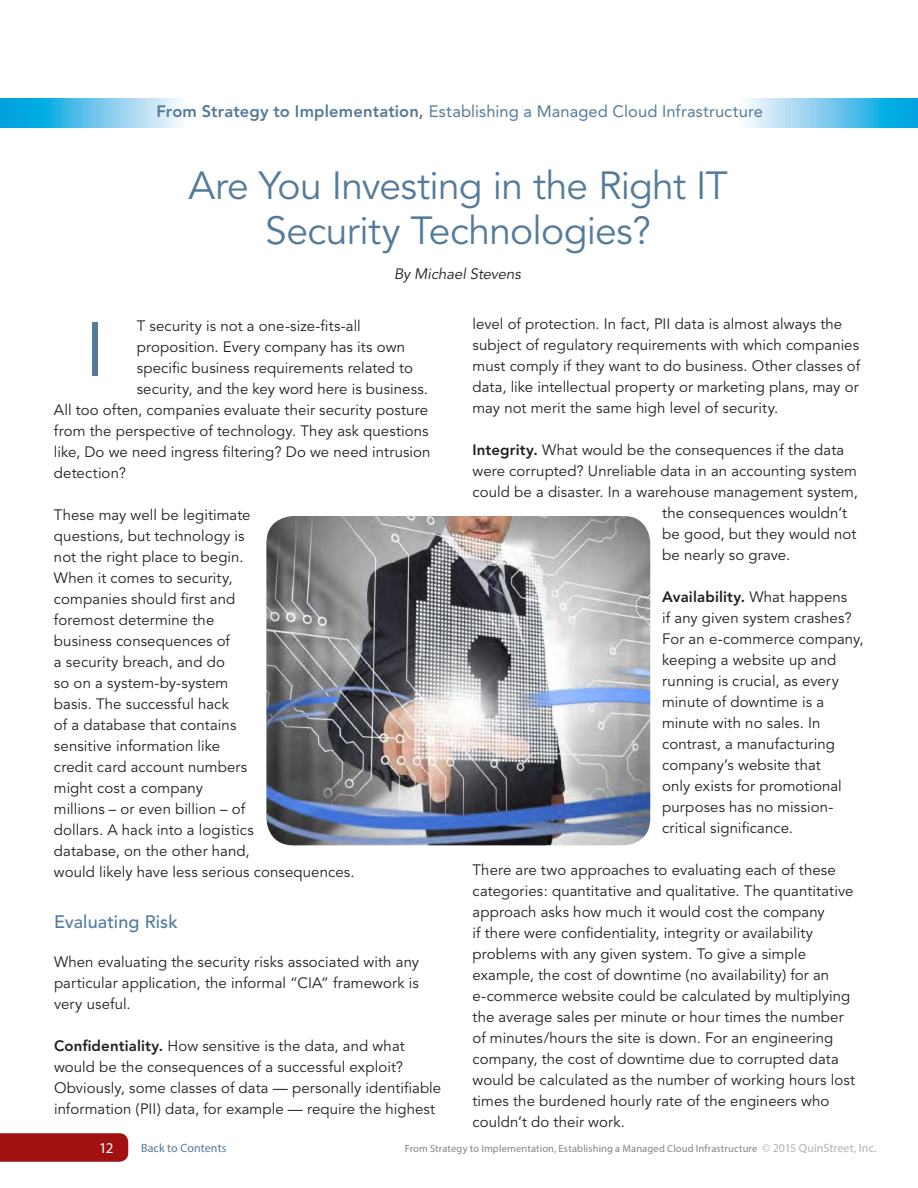
<style>
.page{position:relative;width:918px;height:1188px;background:#fff}
.page>*{position:absolute;margin:0;border:0;box-sizing:border-box;transform-origin:0 0}
.t1{font:75px "Avenir";color:#547b9b}
.t2{font:39px/45px "Avenir";letter-spacing:-.02em;color:#547b9b;text-align:center}
.t3{font:500 18px "Avenir";letter-spacing:.005em;color:#547b9b}
.t4{font:16.5px "Avenir";letter-spacing:.005em;color:#547b9b}
.t5{font:15px/21px "Avenir";letter-spacing:.005em;color:#231f20}
.t6{font:italic 15px "Avenir";letter-spacing:-.005em;color:#231f20}
.t7{font:15px "Myriad Pro";color:#fff}
.t8{font:12px "Myriad Pro";letter-spacing:.005em;color:#547b9b}
.t9{font:10.5px "Myriad Pro";letter-spacing:.015em;color:#828487}
.s1{font-weight:800}
.s2{font-size:12px;color:#b1b2b6}
</style>
<div class="page">
<svg style="left:0;top:1133px;width:128px;height:29px;background:#a31616"></svg>
<svg style="left:0;top:99px;width:918px;height:28px"></svg>
<div style="left:364px;top:95px;width:191px;height:36px;background:#fff"></div>
<img style="left:266px;top:516px;width:384px;height:329px">
<p class="t4" style="left:157px;top:102px;width:608px"><span class="s1">From Strategy to Implementation,</span> Establishing a Managed Cloud Infrastructure</p>
<h2 class="t2" style="left:189px;top:164px;width:541px">Are You Investing in the Right IT<br>Security Technologies?</h2>
<p class="t6" style="left:394px;top:265px;width:129px">By Michael Stevens</p>
<p class="t5" style="left:137px;top:315px;width:226px">T security is not a one-size-fits-all</p>
<p class="t5" style="left:137px;top:336px;width:270px">proposition. Every company has its own</p>
<p class="t5" style="left:137px;top:357px;width:278px">specific business requirements related to</p>
<p class="t5" style="left:137px;top:378px;width:293px">security, and the key word here is business.</p>
<p class="t5" style="left:54px;top:399px;width:376px">All too often, companies evaluate their security posture</p>
<p class="t5" style="left:54px;top:420px;width:376px">from the perspective of technology. They ask questions</p>
<p class="t5" style="left:54px;top:441px;width:378px">like, Do we need ingress filtering? Do we need intrusion</p>
<p class="t5" style="left:54px;top:462px;width:74px">detection?</p>
<p class="t5" style="left:54px;top:504px;width:302px">These may well be legitimate<br>questions, but technology is<br>not the right place to begin.<br>When it comes to security,<br>companies should first and<br>foremost determine the<br>business consequences of<br>a security breach, and do<br>so on a system-by-system<br>basis. The successful hack<br>of a database that contains<br>sensitive information like<br>credit card account numbers<br>might cost a company<br>millions – or even billion – of<br>dollars. A hack into a logistics<br>database, on the other hand,<br>would likely have less serious consequences.</p>
<p class="t3" style="left:54px;top:911px;width:125px">Evaluating Risk</p>
<p class="t5" style="left:54px;top:951px;width:367px;text-align:justify">When evaluating the security risks associated with any particular application, the informal “CIA” framework is very useful.</p>
<p class="t5" style="left:54px;top:1035px;width:389px"><span class="s1">Confidentiality.</span> How sensitive is the data, and what would be the consequences of a successful exploit?<br>Obviously, some classes of data — personally identifiable information (PII) data, for example — require the highest</p>
<h1 class="t1" style="left:85px;top:306px;width:21px">I</h1>
<p class="t5" style="left:472px;top:314px;width:389px">level of protection. In fact, PII data is almost always the subject of regulatory requirements with which companies must comply if they want to do business. Other classes of data, like intellectual property or marketing plans, may or may not merit the same high level of security.</p>
<p class="t5" style="left:472px;top:440px;width:373px"><span class="s1">Integrity.</span> What would be the consequences if the data</p>
<p class="t5" style="left:472px;top:461px;width:386px">were corrupted? Unreliable data in an accounting system</p>
<p class="t5" style="left:472px;top:482px;width:387px">could be a disaster. In a warehouse management system,</p>
<p class="t5" style="left:662px;top:503px;width:186px">the consequences wouldn’t</p>
<p class="t5" style="left:662px;top:524px;width:196px">be good, but they would not</p>
<p class="t5" style="left:662px;top:545px;width:129px">be nearly so grave.</p>
<p class="t5" style="left:662px;top:587px;width:203px"><span class="s1">Availability.</span> What happens<br>if any given system crashes?<br>For an e-commerce company, keeping a website up and running is crucial, as every minute of downtime is a minute with no sales. In contrast, a manufacturing company’s website that<br>only exists for promotional purposes has no mission&shy;critical significance.</p>
<p class="t5" style="left:472px;top:860px;width:384px">There are two approaches to evaluating each of these categories: quantitative and qualitative. The quantitative approach asks how much it would cost the company<br>if there were confidentiality, integrity or availability problems with any given system. To give a simple example, the cost of downtime (no availability) for an e-commerce website could be calculated by multiplying the average sales per minute or hour times the number of minutes/hours the site is down. For an engineering company, the cost of downtime due to corrupted data would be calculated as the number of working hours lost times the burdened hourly rate of the engineers who couldn’t do their work.</p>
<p class="t7" style="left:99px;top:1138px;width:16px">12</p>
<p class="t8" style="left:141px;top:1141px;width:87px">Back to Contents</p>
<p class="t9" style="left:405px;top:1142px;width:474px">From Strategy to Implementation, Establishing a Managed Cloud Infrastructure <span class="s2">© 2015 QuinStreet, Inc.</span></p>
</div>
